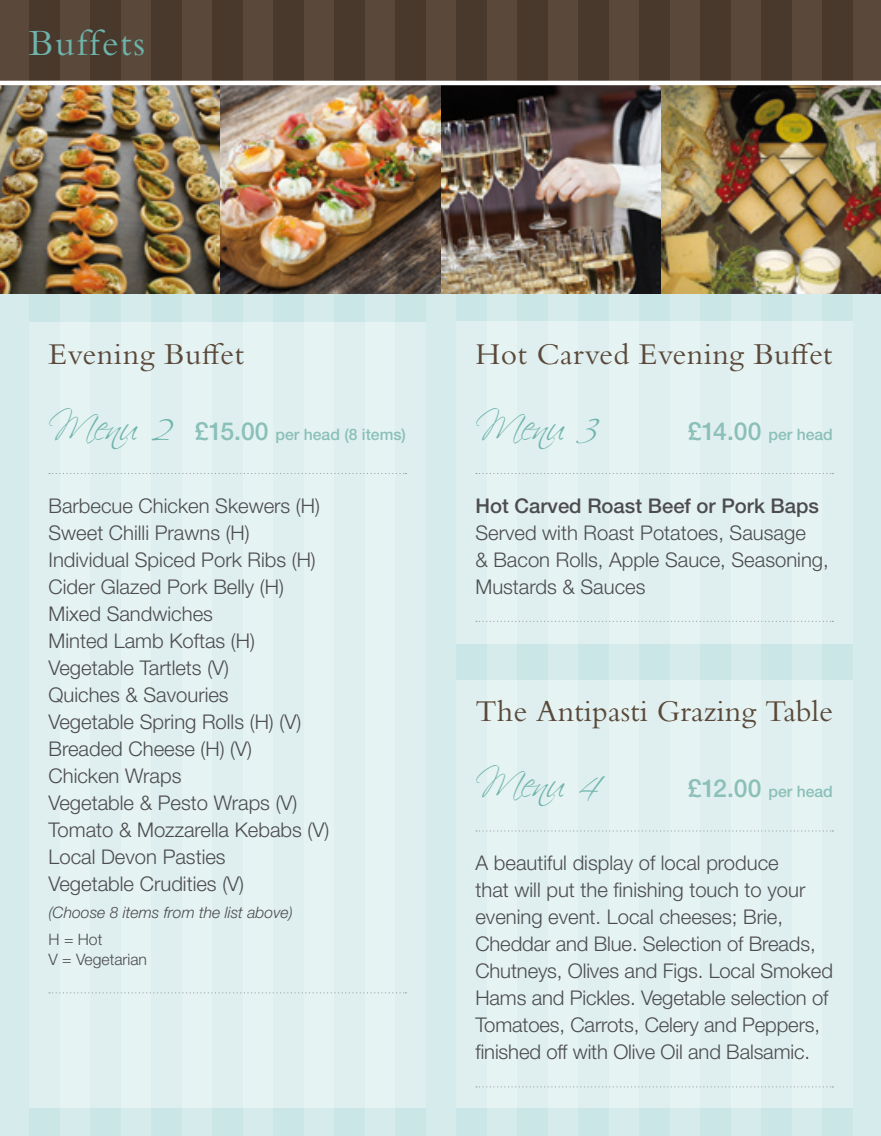
<style>
.page{position:relative;width:881px;height:1136px;background:#fff}
.page>*{position:absolute;margin:0;border:0;box-sizing:border-box;transform-origin:0 0}
.t1{font:40.5px "Scriptina";letter-spacing:-.065em;color:#6fb4ac}
.t2{font:38.25px "Bembo MT Std";letter-spacing:.05em;color:#6fb4ac}
.t3{font:31.5px "Bembo MT Std";letter-spacing:.005em;color:#5a493a}
.t4{font:300 20.25px/27px "Helvetica Neue LT Std";color:#4c4c4e}
.t5{font:500 20.25px "Helvetica Neue LT Std";color:#4c4c4e}
.t6{font:500 15.75px "Helvetica Neue LT Std";color:#8ac0b8}
.t7{font:italic 300 15.75px "Helvetica Neue LT Std";color:#4c4c4e}
.t8{font:300 15.75px/20.2px "Helvetica Neue LT Std";color:#4c4c4e}
.s1{font-family:"Scriptina";font-weight:400;font-size:40.5px;color:#6fb4ac}
.s2{font-size:24.75px}
</style>
<div class="page">
<div style="left:0;top:83px;width:880px;height:1052px;background:#d6ecec"></div>
<div style="left:273px;top:83px;width:30px;height:1052px;background:#cbe6e6"></div>
<div style="left:334px;top:83px;width:30px;height:1052px;background:#cbe6e6"></div>
<div style="left:395px;top:83px;width:30px;height:1052px;background:#cbe6e6"></div>
<div style="left:29px;top:83px;width:30px;height:1052px;background:#cbe6e6"></div>
<div style="left:455px;top:83px;width:31px;height:1052px;background:#cbe6e6"></div>
<div style="left:90px;top:83px;width:30px;height:1052px;background:#cbe6e6"></div>
<div style="left:516px;top:83px;width:31px;height:1052px;background:#cbe6e6"></div>
<div style="left:151px;top:83px;width:30px;height:1052px;background:#cbe6e6"></div>
<div style="left:577px;top:83px;width:31px;height:1052px;background:#cbe6e6"></div>
<div style="left:699px;top:83px;width:31px;height:1052px;background:#cbe6e6"></div>
<div style="left:212px;top:83px;width:30px;height:1052px;background:#cbe6e6"></div>
<div style="left:638px;top:83px;width:31px;height:1052px;background:#cbe6e6"></div>
<div style="left:760px;top:83px;width:31px;height:1052px;background:#cbe6e6"></div>
<div style="left:821px;top:83px;width:30px;height:1052px;background:#cbe6e6"></div>
<div style="left:0;top:0;width:880px;height:83px;background:#5a493a"></div>
<div style="left:29px;top:322px;width:396px;height:785px;background:#dfefef"></div>
<div style="left:456px;top:322px;width:396px;height:321px;background:#dfefef"></div>
<div style="left:456px;top:680px;width:396px;height:427px;background:#dfefef"></div>
<div style="left:273px;top:0;width:30px;height:83px;background:#48392c"></div>
<div style="left:334px;top:0;width:30px;height:83px;background:#48392c"></div>
<div style="left:395px;top:0;width:30px;height:83px;background:#48392c"></div>
<div style="left:29px;top:0;width:30px;height:83px;background:#48392c"></div>
<div style="left:455px;top:0;width:31px;height:83px;background:#48392c"></div>
<div style="left:90px;top:0;width:30px;height:83px;background:#48392c"></div>
<div style="left:516px;top:0;width:31px;height:83px;background:#48392c"></div>
<div style="left:151px;top:0;width:30px;height:83px;background:#48392c"></div>
<div style="left:577px;top:0;width:31px;height:83px;background:#48392c"></div>
<div style="left:699px;top:0;width:31px;height:83px;background:#48392c"></div>
<div style="left:212px;top:0;width:30px;height:83px;background:#48392c"></div>
<div style="left:638px;top:0;width:31px;height:83px;background:#48392c"></div>
<div style="left:760px;top:0;width:31px;height:83px;background:#48392c"></div>
<div style="left:821px;top:0;width:30px;height:83px;background:#48392c"></div>
<svg style="left:49px;top:473px;width:357px;height:1px"></svg>
<svg style="left:49px;top:992px;width:357px;height:1px"></svg>
<svg style="left:476px;top:473px;width:357px;height:1px"></svg>
<svg style="left:476px;top:620px;width:357px;height:2px"></svg>
<img style="left:0;top:85px;width:880px;height:209px">
<svg style="left:476px;top:830px;width:357px;height:1px"></svg>
<svg style="left:476px;top:1086px;width:357px;height:1px"></svg>
<hr style="left:0;top:81px;width:880px;height:4px;background:#fff">
<h2 class="t2" style="left:29px;top:20px;width:117px">Buffets</h2>
<h3 class="t3" style="left:48px;top:335px;width:197px">Evening Buffet</h3>
<p class="t6" style="left:48px;top:424px;width:359px"><span class="s1">Menu 2</span> <span class="s2">£15.00</span> per head (8 items)</p>
<p class="t4" style="left:48px;top:491px;width:282px">Barbecue Chicken Skewers (H)<br>Sweet Chilli Prawns (H)<br>Individual Spiced Pork Ribs (H)<br>Cider Glazed Pork Belly (H)<br>Mixed Sandwiches<br>Minted Lamb Koftas (H)<br>Vegetable Tartlets (V)<br>Quiches &amp; Savouries<br>Vegetable Spring Rolls (H) (V)<br>Breaded Cheese (H) (V)<br>Chicken Wraps<br>Vegetable &amp; Pesto Wraps (V)<br>Tomato &amp; Mozzarella Kebabs (V)<br>Local Devon Pasties<br>Vegetable Crudities (V)</p>
<p class="t7" style="left:48px;top:902px;width:246px">(Choose 8 items from the list above)</p>
<p class="t8" style="left:48px;top:928px;width:100px">H = Hot<br>V = Vegetarian</p>
<h3 class="t3" style="left:475px;top:335px;width:358px">Hot Carved Evening Buffet</h3>
<h1 class="t1" style="left:475px;top:402px;width:124px">Menu 3</h1>
<p class="t6" style="left:687px;top:424px;width:147px"><span class="s2">£14.00</span> per head</p>
<p class="t5" style="left:475px;top:493px;width:345px">Hot Carved Roast Beef or Pork Baps</p>
<p class="t4" style="left:475px;top:518px;width:355px">Served with Roast Potatoes, Sausage<br>&amp; Bacon Rolls, Apple Sauce, Seasoning,<br>Mustards &amp; Sauces</p>
<h3 class="t3" style="left:475px;top:693px;width:359px">The Antipasti Grazing Table</h3>
<h1 class="t1" style="left:475px;top:759px;width:127px">Menu 4</h1>
<p class="t6" style="left:687px;top:782px;width:147px"><span class="s2">£12.00</span> per head</p>
<p class="t4" style="left:475px;top:849px;width:359px">A beautiful display of local produce<br>that will put the finishing touch to your evening event. Local cheeses; Brie, Cheddar and Blue. Selection of Breads, Chutneys, Olives and Figs. Local Smoked Hams and Pickles. Vegetable selection of Tomatoes, Carrots, Celery and Peppers, finished off with Olive Oil and Balsamic.</p>
</div>
